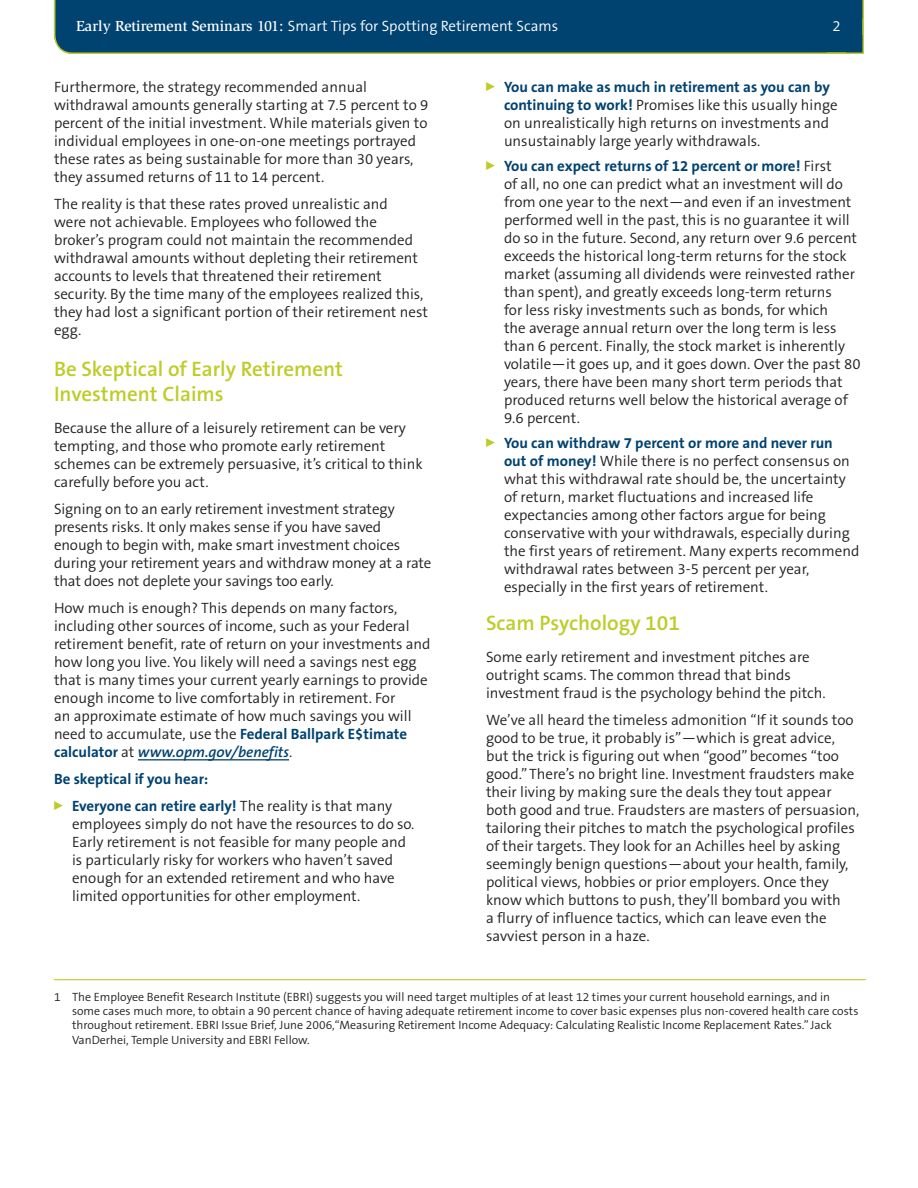
<style>
.page{position:relative;width:918px;height:1188px;background:#fff}
.page>*{position:absolute;margin:0;border:0;box-sizing:border-box;transform-origin:0 0}
.t1{font:600 21px/25.2px "The Sans B6";color:#becc2a}
.t2{font:300 15px/18px "The Sans B4";color:#231f20}
.t3{font:700 15px/27px "The Sans B7";color:#004270}
.t4{font:300 15px "The Sans B4";color:#fff}
.t5{font:italic 600 15px "The Sans B6";color:#004270}
.t6{font:300 12px/14.4px "The Sans B4";color:#231f20}
.s1{font-family:"Slimbach LT";font-weight:500}
.s2{font-family:"The Sans B7";font-weight:700;color:#004270}
.s3{font-family:"The Sans B7";font-weight:700;font-style:normal}
.s4{font-family:"The Sans B4";font-weight:300;font-style:normal;color:#231f20}
.s5{font-family:"The Sans B4";font-weight:300;color:#231f20}
</style>
<div class="page">
<div style="left:54px;top:0;width:810px;height:54px;background:#004270"></div>
<div style="left:846px;top:35px;width:17px;height:18px;background:#004270"></div>
<hr style="left:862px;top:18px;width:2px;height:36px;background:#becc2a">
<hr style="left:827px;top:52px;width:37px;height:2px;background:#becc2a">
<hr style="left:138px;top:759px;width:151px;height:1px;background:#004270">
<hr style="left:54px;top:979px;width:812px;height:1px;background:#becc2a">
<p class="t4" style="left:76px;top:18px;width:484px"><span class="s1">Early Retirement Seminars 101:</span> Smart Tips for Spotting Retirement Scams</p>
<p class="t4" style="left:833px;top:18px;width:10px">2</p>
<p class="t2" style="left:54px;top:78px;width:376px">Furthermore, the strategy recommended annual withdrawal amounts generally starting at 7.5 percent to 9 percent of the initial investment. While materials given to individual employees in one-on-one meetings portrayed these rates as being sustainable for more than 30 years, they assumed returns of 11 to 14 percent.</p>
<p class="t2" style="left:54px;top:195px;width:376px">The reality is that these rates proved unrealistic and<br>were not achievable. Employees who followed the broker’s program could not maintain the recommended withdrawal amounts without depleting their retirement accounts to levels that threatened their retirement security. By the time many of the employees realized this, they had lost a significant portion of their retirement nest egg.</p>
<h1 class="t1" style="left:54px;top:357px;width:290px">Be Skeptical of Early Retirement<br>Investment Claims</h1>
<p class="t2" style="left:54px;top:419px;width:370px">Because the allure of a leisurely retirement can be very tempting, and those who promote early retirement schemes can be extremely persuasive, it’s critical to think carefully before you act.</p>
<p class="t2" style="left:54px;top:500px;width:379px">Signing on to an early retirement investment strategy presents risks. It only makes sense if you have saved enough to begin with, make smart investment choices during your retirement years and withdraw money at a rate that does not deplete your savings too early.</p>
<p class="t2" style="left:54px;top:599px;width:378px">How much is enough? This depends on many factors, including other sources of income, such as your Federal retirement benefit, rate of return on your investments and how long you live. You likely will need a savings nest egg that is many times your current yearly earnings to provide enough income to live comfortably in retirement. For<br>an approximate estimate of how much savings you will need to accumulate, use the <span class="s2">Federal Ballpark E$timate</span></p>
<p class="t5" style="left:54px;top:744px;width:240px"><span class="s3">calculator</span> <span class="s4">at</span> www.opm.gov/benefits<span class="s4">.</span></p>
<p class="t3" style="left:54px;top:766px;width:340px">Be skeptical if you hear:<br><sup>0</sup> Everyone can retire early! <span class="s5">The reality is that many</span></p>
<p class="t2" style="left:72px;top:815px;width:344px">employees simply do not have the resources to do so.<br>Early retirement is not feasible for many people and is particularly risky for workers who haven’t saved enough for an extended retirement and who have limited opportunities for other employment.</p>
<p class="t3" style="left:486px;top:74px;width:345px"><sup>0</sup> You can make as much in retirement as you can by</p>
<p class="t2" style="left:504px;top:96px;width:335px"><span class="s2">continuing to work!</span> Promises like this usually hinge on unrealistically high returns on investments and unsustainably large yearly withdrawals.</p>
<p class="t3" style="left:486px;top:153px;width:347px"><sup>0</sup> You can expect returns of 12 percent or more! <span class="s5">First</span></p>
<p class="t2" style="left:504px;top:175px;width:358px">of all, no one can predict what an investment will do from one year to the next—and even if an investment performed well in the past, this is no guarantee it will do so in the future. Second, any return over 9.6 percent exceeds the historical long-term returns for the stock market (assuming all dividends were reinvested rather than spent), and greatly exceeds long-term returns<br>for less risky investments such as bonds, for which<br>the average annual return over the long term is less than 6 percent. Finally, the stock market is inherently volatile—it goes up, and it goes down. Over the past 80 years, there have been many short term periods that produced returns well below the historical average of 9.6 percent.</p>
<p class="t3" style="left:486px;top:429px;width:348px"><sup>0</sup> You can withdraw 7 percent or more and never run</p>
<p class="t2" style="left:504px;top:452px;width:357px"><span class="s2">out of money!</span> While there is no perfect consensus on what this withdrawal rate should be, the uncertainty of return, market fluctuations and increased life expectancies among other factors argue for being conservative with your withdrawals, especially during the first years of retirement. Many experts recommend withdrawal rates between 3-5 percent per year, especially in the first years of retirement.</p>
<h1 class="t1" style="left:486px;top:611px;width:195px">Scam Psychology 101</h1>
<p class="t2" style="left:486px;top:648px;width:341px">Some early retirement and investment pitches are outright scams. The common thread that binds investment fraud is the psychology behind the pitch.</p>
<p class="t2" style="left:486px;top:711px;width:375px">We’ve all heard the timeless admonition “If it sounds too good to be true, it probably is”—which is great advice, but the trick is figuring out when “good” becomes “too good.” There’s no bright line. Investment fraudsters make their living by making sure the deals they tout appear both good and true. Fraudsters are masters of persuasion, tailoring their pitches to match the psychological profiles of their targets. They look for an Achilles heel by asking seemingly benign questions—about your health, family, political views, hobbies or prior employers. Once they know which buttons to push, they’ll bombard you with<br>a flurry of influence tactics, which can leave even the savviest person in a haze.</p>
<p class="t6" style="left:72px;top:990px;width:788px;text-indent:-18px">1 The Employee Benefit Research Institute (EBRI) suggests you will need target multiples of at least 12 times your current household earnings, and in some cases much more, to obtain a 90 percent chance of having adequate retirement income to cover basic expenses plus non-covered health care costs throughout retirement. EBRI Issue Brief, June 2006,“Measuring Retirement Income Adequacy: Calculating Realistic Income Replacement Rates.” Jack VanDerhei, Temple University and EBRI Fellow.</p>
</div>
